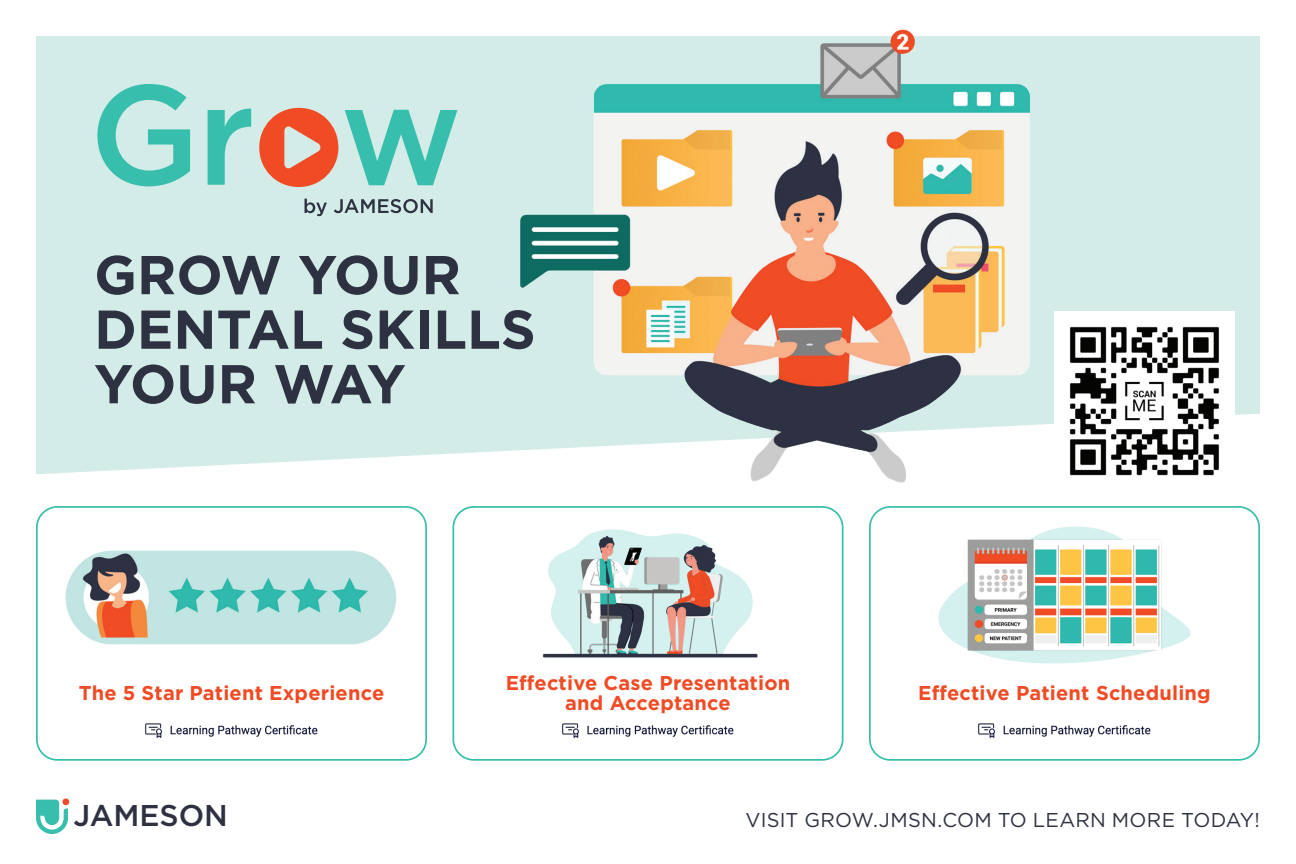
<style>
.page{position:relative;width:1296px;height:864px;background:#fff}
.page>*{position:absolute;margin:0;border:0;box-sizing:border-box;transform-origin:0 0}
.t1{font:700 54.6px/54.6px "Gotham";color:#2e3141}
.t2{font:500 30px "Gotham";color:#2e3141}
.t3{font:700 20px/20px "Gotham";letter-spacing:.01em;color:#f04b24;text-align:center}
.t4{font:20px "Gotham";letter-spacing:.01em;color:#2e3141}
</style>
<div class="page">
<svg style="left:36px;top:800px;width:32px;height:34px"></svg>
<div style="left:62px;top:798px;width:7px;height:7px;background:#f04b24;border-radius:3px"></div>
<div style="left:36px;top:506px;width:391px;height:255px;border:2px solid #38beac;border-radius:20px"></div>
<div style="left:452px;top:506px;width:392px;height:255px;border:2px solid #38beac;border-radius:20px"></div>
<div style="left:869px;top:506px;width:391px;height:255px;border:2px solid #38beac;border-radius:20px"></div>
<img style="left:938px;top:526px;width:253px;height:138px">
<img style="left:543px;top:529px;width:215px;height:129px">
<img style="left:145px;top:723px;width:173px;height:15px">
<img style="left:65px;top:550px;width:332px;height:95px">
<img style="left:562px;top:723px;width:172px;height:15px">
<img style="left:978px;top:723px;width:173px;height:15px">
<div style="left:36px;top:36px;width:266px;height:438px;background:#d3ece8"></div>
<img style="left:302px;top:29px;width:958px;height:482px">
<svg style="left:259px;top:108px;width:79px;height:79px;background:#e5846a"></svg>
<svg style="left:97px;top:84px;width:93px;height:102px;background:#89d6cb"></svg>
<svg style="left:208px;top:108px;width:43px;height:77px;background:#81d3c8"></svg>
<svg style="left:345px;top:110px;width:112px;height:75px;background:#86d5ca"></svg>
<svg style="left:305px;top:199px;width:128px;height:17px;background:#9eb0b3"></svg>
<img style="left:1055px;top:311px;width:180px;height:180px">
<h1 class="t1" style="left:94px;top:247px;width:443px">GROW YOUR<br>DENTAL SKILLS<br>YOUR WAY</h1>
<p class="t3" style="left:79px;top:682px;width:307px">The 5 Star Patient Experience</p>
<p class="t3" style="left:506px;top:672px;width:286px">Effective Case Presentation and Acceptance</p>
<p class="t3" style="left:918px;top:682px;width:294px">Effective Patient Scheduling</p>
<h2 class="t2" style="left:74px;top:796px;width:156px">JAMESON</h2>
<p class="t4" style="left:746px;top:809px;width:516px">VISIT GROW.JMSN.COM TO LEARN MORE TODAY!</p>
</div>
